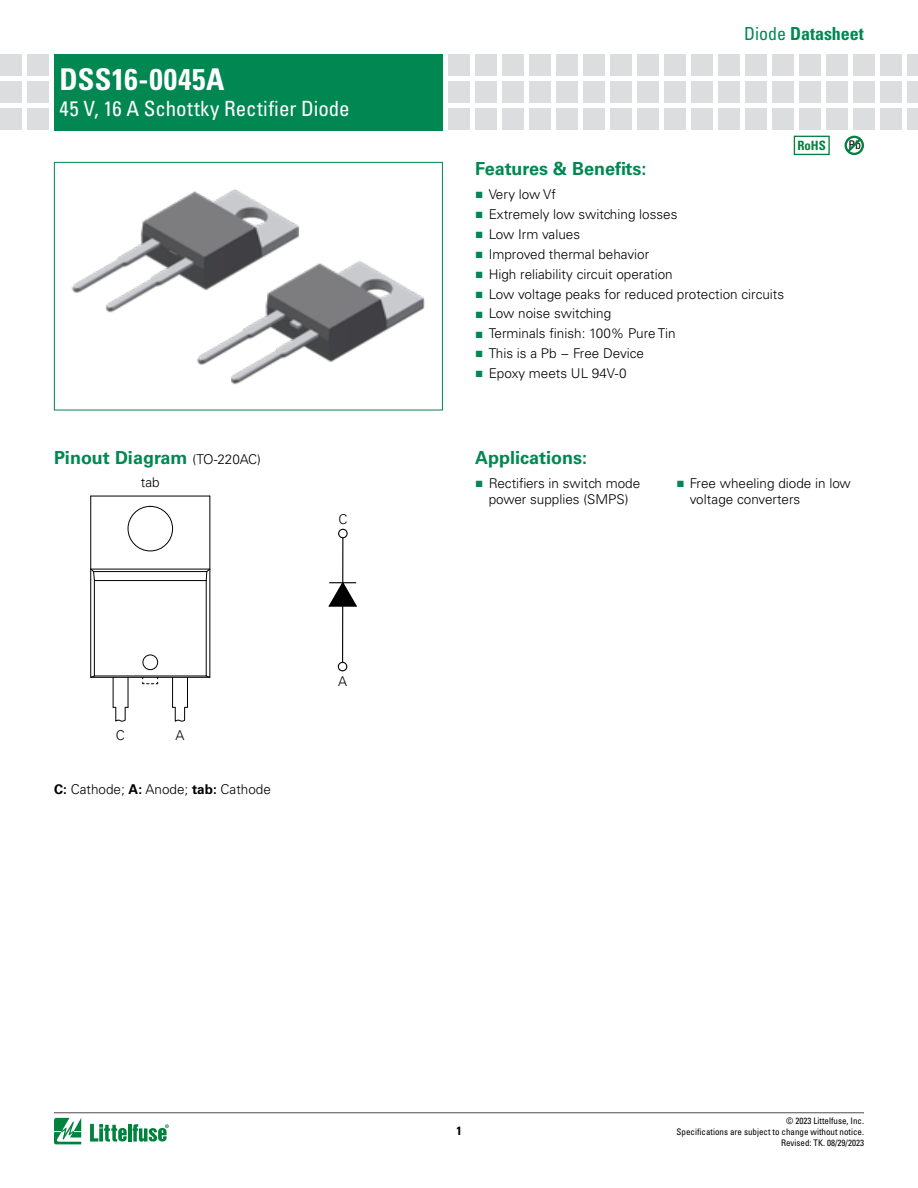
<style>
.page{position:relative;width:918px;height:1188px;background:#fff}
.page>*{position:absolute;margin:0;border:0;box-sizing:border-box;transform-origin:0 0}
.t1{font:700 condensed 30px "Univers LT Std";letter-spacing:.015em;color:#fff}
.t2{font:condensed 21px "Univers LT Std";color:#fff}
.t3{font:700 18px "Univers LT Std";color:#008752}
.t4{font:700 condensed 18px "Univers LT Std";color:#008752}
.t5{font:300 13.5px/16.5px "Univers LT Std";color:#000;text-align:center}
.t6{font:700 condensed 12.9px "Univers LT Std";color:#00823f}
.t7{font:condensed 12px "Univers LT Std";color:#000}
.t8{font:700 condensed 12px "Univers LT Std";color:#000}
.t9{font:condensed 9px/10.6px "Univers LT Std";color:#000;text-align:right}
.s1{font-weight:400}
.s2{font-family:"Arial";font-weight:400;color:#008752}
.s3{font-weight:300;font-size:13.5px;color:#000}
.s4{font-weight:700}
</style>
<div class="page">
<svg style="left:54px;top:1118px;width:27px;height:26px"></svg>
<hr style="left:128px;top:1124px;width:3px;height:18px;background:#00823f">
<svg style="left:133px;top:1124px;width:36px;height:18px"></svg>
<svg style="left:90px;top:1124px;width:37px;height:18px"></svg>
<hr style="left:54px;top:1112px;width:810px;height:1px;background:#4d4d4f">
<div style="left:27px;top:54px;width:22px;height:22px;background:#dcddde"></div>
<div style="left:27px;top:82px;width:22px;height:21px;background:#dcddde"></div>
<div style="left:27px;top:109px;width:22px;height:21px;background:#dcddde"></div>
<div style="left:0;top:54px;width:22px;height:22px;background:#dcddde"></div>
<div style="left:0;top:82px;width:22px;height:21px;background:#dcddde"></div>
<div style="left:0;top:109px;width:22px;height:21px;background:#dcddde"></div>
<div style="left:502px;top:54px;width:22px;height:22px;background:#dcddde"></div>
<div style="left:502px;top:82px;width:22px;height:21px;background:#dcddde"></div>
<div style="left:502px;top:109px;width:22px;height:21px;background:#dcddde"></div>
<div style="left:475px;top:54px;width:22px;height:22px;background:#dcddde"></div>
<div style="left:475px;top:82px;width:22px;height:21px;background:#dcddde"></div>
<div style="left:475px;top:109px;width:22px;height:21px;background:#dcddde"></div>
<div style="left:556px;top:54px;width:22px;height:22px;background:#dcddde"></div>
<div style="left:556px;top:82px;width:22px;height:21px;background:#dcddde"></div>
<div style="left:556px;top:109px;width:22px;height:21px;background:#dcddde"></div>
<div style="left:529px;top:54px;width:22px;height:22px;background:#dcddde"></div>
<div style="left:529px;top:82px;width:22px;height:21px;background:#dcddde"></div>
<div style="left:529px;top:109px;width:22px;height:21px;background:#dcddde"></div>
<div style="left:610px;top:54px;width:22px;height:22px;background:#dcddde"></div>
<div style="left:610px;top:82px;width:22px;height:21px;background:#dcddde"></div>
<div style="left:610px;top:109px;width:22px;height:21px;background:#dcddde"></div>
<div style="left:583px;top:54px;width:22px;height:22px;background:#dcddde"></div>
<div style="left:448px;top:54px;width:22px;height:22px;background:#dcddde"></div>
<div style="left:583px;top:82px;width:22px;height:21px;background:#dcddde"></div>
<div style="left:448px;top:82px;width:22px;height:21px;background:#dcddde"></div>
<div style="left:583px;top:109px;width:22px;height:21px;background:#dcddde"></div>
<div style="left:448px;top:109px;width:22px;height:21px;background:#dcddde"></div>
<div style="left:664px;top:54px;width:22px;height:22px;background:#dcddde"></div>
<div style="left:664px;top:82px;width:22px;height:21px;background:#dcddde"></div>
<div style="left:664px;top:109px;width:22px;height:21px;background:#dcddde"></div>
<div style="left:637px;top:54px;width:22px;height:22px;background:#dcddde"></div>
<div style="left:637px;top:82px;width:22px;height:21px;background:#dcddde"></div>
<div style="left:637px;top:109px;width:22px;height:21px;background:#dcddde"></div>
<div style="left:718px;top:54px;width:22px;height:22px;background:#dcddde"></div>
<div style="left:718px;top:82px;width:22px;height:21px;background:#dcddde"></div>
<div style="left:718px;top:109px;width:22px;height:21px;background:#dcddde"></div>
<div style="left:691px;top:54px;width:22px;height:22px;background:#dcddde"></div>
<div style="left:691px;top:82px;width:22px;height:21px;background:#dcddde"></div>
<div style="left:691px;top:109px;width:22px;height:21px;background:#dcddde"></div>
<div style="left:772px;top:54px;width:22px;height:22px;background:#dcddde"></div>
<div style="left:772px;top:82px;width:22px;height:21px;background:#dcddde"></div>
<div style="left:772px;top:109px;width:22px;height:21px;background:#dcddde"></div>
<div style="left:745px;top:54px;width:22px;height:22px;background:#dcddde"></div>
<div style="left:745px;top:82px;width:22px;height:21px;background:#dcddde"></div>
<div style="left:745px;top:109px;width:22px;height:21px;background:#dcddde"></div>
<div style="left:826px;top:54px;width:22px;height:22px;background:#dcddde"></div>
<div style="left:826px;top:81px;width:22px;height:22px;background:#dcddde"></div>
<div style="left:826px;top:108px;width:22px;height:22px;background:#dcddde"></div>
<div style="left:799px;top:54px;width:22px;height:22px;background:#dcddde"></div>
<div style="left:799px;top:81px;width:22px;height:22px;background:#dcddde"></div>
<div style="left:799px;top:108px;width:22px;height:22px;background:#dcddde"></div>
<div style="left:880px;top:54px;width:22px;height:22px;background:#dcddde"></div>
<div style="left:880px;top:81px;width:22px;height:22px;background:#dcddde"></div>
<div style="left:880px;top:108px;width:22px;height:22px;background:#dcddde"></div>
<div style="left:853px;top:54px;width:22px;height:22px;background:#dcddde"></div>
<div style="left:853px;top:81px;width:22px;height:22px;background:#dcddde"></div>
<div style="left:853px;top:108px;width:22px;height:22px;background:#dcddde"></div>
<div style="left:907px;top:54px;width:11px;height:22px;background:#dcddde"></div>
<div style="left:907px;top:81px;width:11px;height:22px;background:#dcddde"></div>
<div style="left:907px;top:108px;width:11px;height:22px;background:#dcddde"></div>
<div style="left:54px;top:54px;width:389px;height:76px;background:#008752"></div>
<img style="left:71px;top:189px;width:354px;height:196px">
<div style="left:54px;top:162px;width:389px;height:248px;border:1px solid #008752"></div>
<div style="left:794px;top:136px;width:36px;height:19px;border:1px solid #00823f"></div>
<svg style="left:845px;top:136px;width:19px;height:19px"></svg>
<svg style="left:90px;top:495px;width:121px;height:227px"></svg>
<hr style="left:342px;top:533px;width:1px;height:134px;background:#000">
<svg style="left:338px;top:529px;width:10px;height:9px"></svg>
<svg style="left:338px;top:662px;width:9px;height:9px"></svg>
<svg style="left:328px;top:581px;width:29px;height:26px"></svg>
<h1 class="t1" style="left:59px;top:61px;width:167px">DSS16-0045A</h1>
<h2 class="t2" style="left:59px;top:95px;width:292px">45 V, 16 A Schottky Rectifier Diode</h2>
<h3 class="t4" style="left:744px;top:23px;width:121px"><span class="s1">Diode</span> Datasheet</h3>
<h3 class="t3" style="left:475px;top:158px;width:173px">Features &amp; Benefits:</h3>
<p class="t5" style="left:475px;top:186px;width:82px"><span class="s2">■</span> Very low Vf</p>
<p class="t5" style="left:475px;top:206px;width:204px"><span class="s2">■</span> Extremely low switching losses</p>
<p class="t5" style="left:475px;top:226px;width:106px"><span class="s2">■</span> Low Irm values</p>
<p class="t5" style="left:475px;top:246px;width:175px"><span class="s2">■</span> Improved thermal behavior</p>
<p class="t5" style="left:475px;top:266px;width:199px"><span class="s2">■</span> High reliability circuit operation</p>
<p class="t5" style="left:475px;top:286px;width:311px"><span class="s2">■</span> Low voltage peaks for reduced protection circuits</p>
<p class="t5" style="left:475px;top:305px;width:138px"><span class="s2">■</span> Low noise switching</p>
<p class="t5" style="left:475px;top:325px;width:202px"><span class="s2">■</span> Terminals finish: 100% Pure Tin</p>
<p class="t5" style="left:475px;top:345px;width:170px"><span class="s2">■</span> This is a Pb − Free Device</p>
<p class="t5" style="left:475px;top:365px;width:153px"><span class="s2">■</span> Epoxy meets UL 94V-0</p>
<p class="t6" style="left:797px;top:137px;width:30px">RoHS</p>
<p class="t7" style="left:849px;top:138px;width:14px">Pb</p>
<h3 class="t3" style="left:54px;top:447px;width:208px">Pinout Diagram <span class="s3">(TO-220AC)</span></h3>
<h3 class="t3" style="left:475px;top:447px;width:114px">Applications:</h3>
<p class="t5" style="left:475px;top:475px;width:167px"><span class="s2">■</span> Rectifiers in switch mode power supplies (SMPS)</p>
<p class="t5" style="left:690px;top:475px;width:163px;text-align:left;text-indent:-14px"><span class="s2">■</span> Free wheeling diode in low voltage converters</p>
<p class="t5" style="left:141px;top:474px;width:21px">tab</p>
<p class="t5" style="left:338px;top:511px;width:11px">C</p>
<p class="t5" style="left:116px;top:727px;width:11px">C</p>
<p class="t5" style="left:175px;top:727px;width:11px">A</p>
<p class="t5" style="left:54px;top:781px;width:218px"><span class="s4">C:</span> Cathode; <span class="s4">A:</span> Anode; <span class="s4">tab:</span> Cathode</p>
<p class="t5" style="left:338px;top:673px;width:11px">A</p>
<p class="t8" style="left:456px;top:1124px;width:7px">1</p>
<p class="t9" style="left:677px;top:1116px;width:189px">© 2023 Littelfuse, Inc.<br>Specifications are subject to change without notice.<br>Revised: TK. 08/29/2023</p>
</div>
